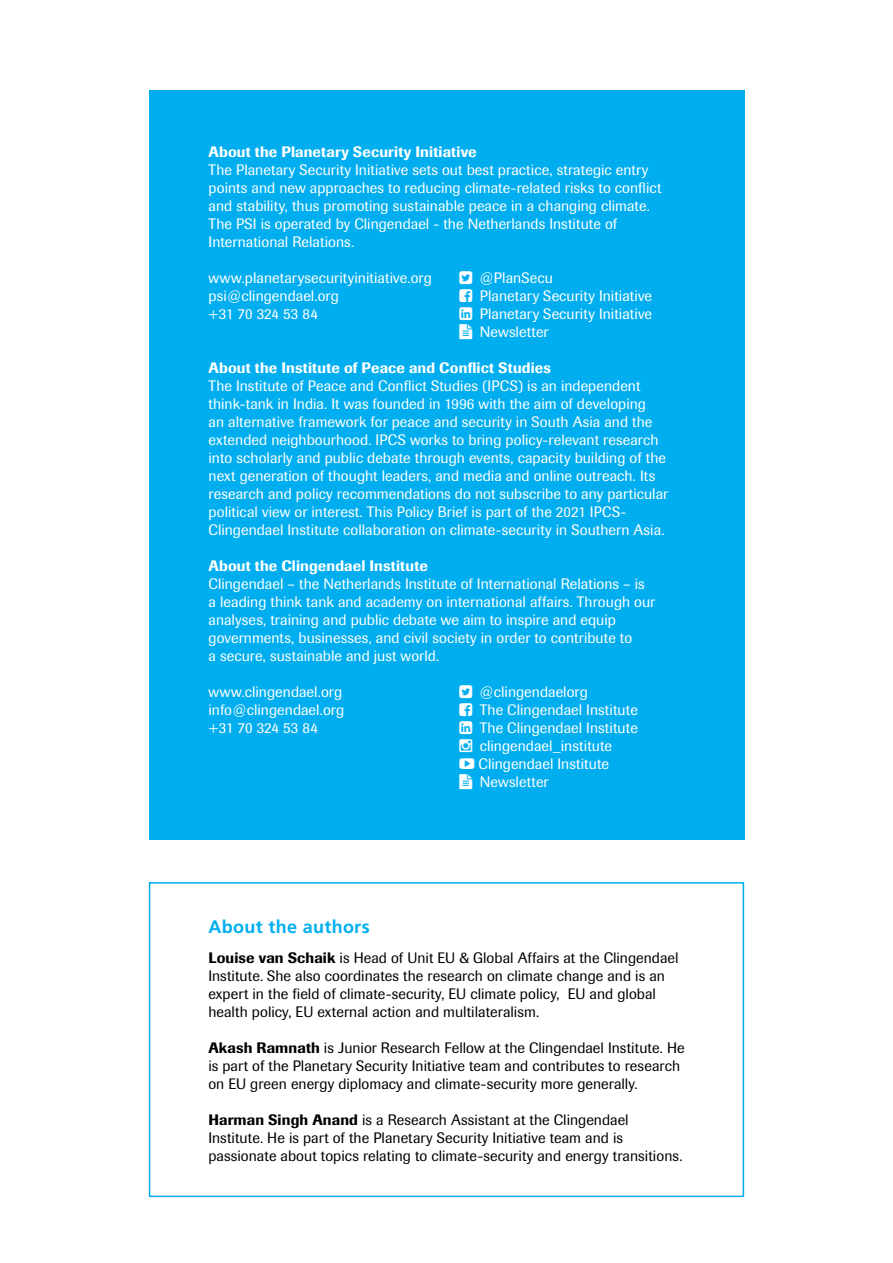
<style>
.page{position:relative;width:893px;height:1263px;background:#fff}
.page>*{position:absolute;margin:0;border:0;box-sizing:border-box;transform-origin:0 0}
.t1{font:700 18px "Frutiger LT Std";letter-spacing:.015em;color:#00aeef}
.t2{font:15px/18px "Imago";letter-spacing:.005em;color:#fff}
.t3{font:15px/18px "Imago";letter-spacing:.005em;color:#000}
.t4{font:500 15px "Imago";letter-spacing:.01em;color:#fff}
.s1{font-weight:500}
</style>
<div class="page">
<div style="left:149px;top:882px;width:595px;height:315px;border:2px solid #00aeef"></div>
<div style="left:149px;top:90px;width:596px;height:750px;background:#00aeef"></div>
<p class="t4" style="left:209px;top:143px;width:270px">About the Planetary Security Initiative</p>
<p class="t2" style="left:209px;top:161px;width:454px">The Planetary Security Initiative sets out best practice, strategic entry points and new approaches to reducing climate-related risks to conflict and stability, thus promoting sustainable peace in a changing climate.<br>The PSI is operated by Clingendael - the Netherlands Institute of International Relations.</p>
<p class="t2" style="left:209px;top:269px;width:225px">www.planetarysecurityinitiative.org</p>
<p class="t2" style="left:480px;top:269px;width:74px">@PlanSecu</p>
<p class="t2" style="left:209px;top:287px;width:132px">psi@clingendael.org</p>
<p class="t2" style="left:480px;top:287px;width:174px">Planetary Security Initiative</p>
<p class="t2" style="left:209px;top:305px;width:111px">+31 70 324 53 84</p>
<p class="t2" style="left:480px;top:305px;width:174px">Planetary Security Initiative</p>
<p class="t2" style="left:480px;top:323px;width:70px">Newsletter</p>
<p class="t4" style="left:209px;top:359px;width:344px">About the Institute of Peace and Conflict Studies</p>
<p class="t2" style="left:209px;top:377px;width:461px">The Institute of Peace and Conflict Studies (IPCS) is an independent think-tank in India. It was founded in 1996 with the aim of developing<br>an alternative framework for peace and security in South Asia and the extended neighbourhood. IPCS works to bring policy-relevant research into scholarly and public debate through events, capacity building of the next generation of thought leaders, and media and online outreach. Its research and policy recommendations do not subscribe to any particular political view or interest. This Policy Brief is part of the 2021 IPCS-Clingendael Institute collaboration on climate-security in Southern Asia.</p>
<p class="t4" style="left:209px;top:557px;width:221px">About the Clingendael Institute</p>
<p class="t2" style="left:209px;top:575px;width:448px">Clingendael – the Netherlands Institute of International Relations – is a leading think tank and academy on international affairs. Through our analyses, training and public debate we aim to inspire and equip governments, businesses, and civil society in order to contribute to<br>a secure, sustainable and just world.</p>
<p class="t2" style="left:209px;top:683px;width:135px">www.clingendael.org</p>
<p class="t2" style="left:480px;top:683px;width:110px">@clingendaelorg</p>
<p class="t2" style="left:209px;top:701px;width:137px">info@clingendael.org</p>
<p class="t2" style="left:480px;top:701px;width:159px">The Clingendael Institute</p>
<p class="t2" style="left:209px;top:719px;width:111px">+31 70 324 53 84</p>
<p class="t2" style="left:480px;top:719px;width:159px">The Clingendael Institute</p>
<p class="t2" style="left:480px;top:737px;width:134px">clingendael_institute</p>
<p class="t2" style="left:479px;top:755px;width:132px">Clingendael Institute</p>
<p class="t2" style="left:480px;top:773px;width:70px">Newsletter</p>
<h2 class="t1" style="left:208px;top:916px;width:163px">About the authors</h2>
<p class="t3" style="left:208px;top:949px;width:472px"><span class="s1">Louise van Schaik</span> is Head of Unit EU &amp; Global Affairs at the Clingendael Institute. She also coordinates the research on climate change and is an expert in the field of climate-security, EU climate policy, EU and global health policy, EU external action and multilateralism.</p>
<p class="t3" style="left:208px;top:1039px;width:478px"><span class="s1">Akash Ramnath</span> is Junior Research Fellow at the Clingendael Institute. He is part of the Planetary Security Initiative team and contributes to research on EU green energy diplomacy and climate-security more generally.</p>
<p class="t3" style="left:208px;top:1111px;width:476px"><span class="s1">Harman Singh Anand</span> is a Research Assistant at the Clingendael<br>Institute. He is part of the Planetary Security Initiative team and is passionate about topics relating to climate-security and energy transitions.</p>
</div>
